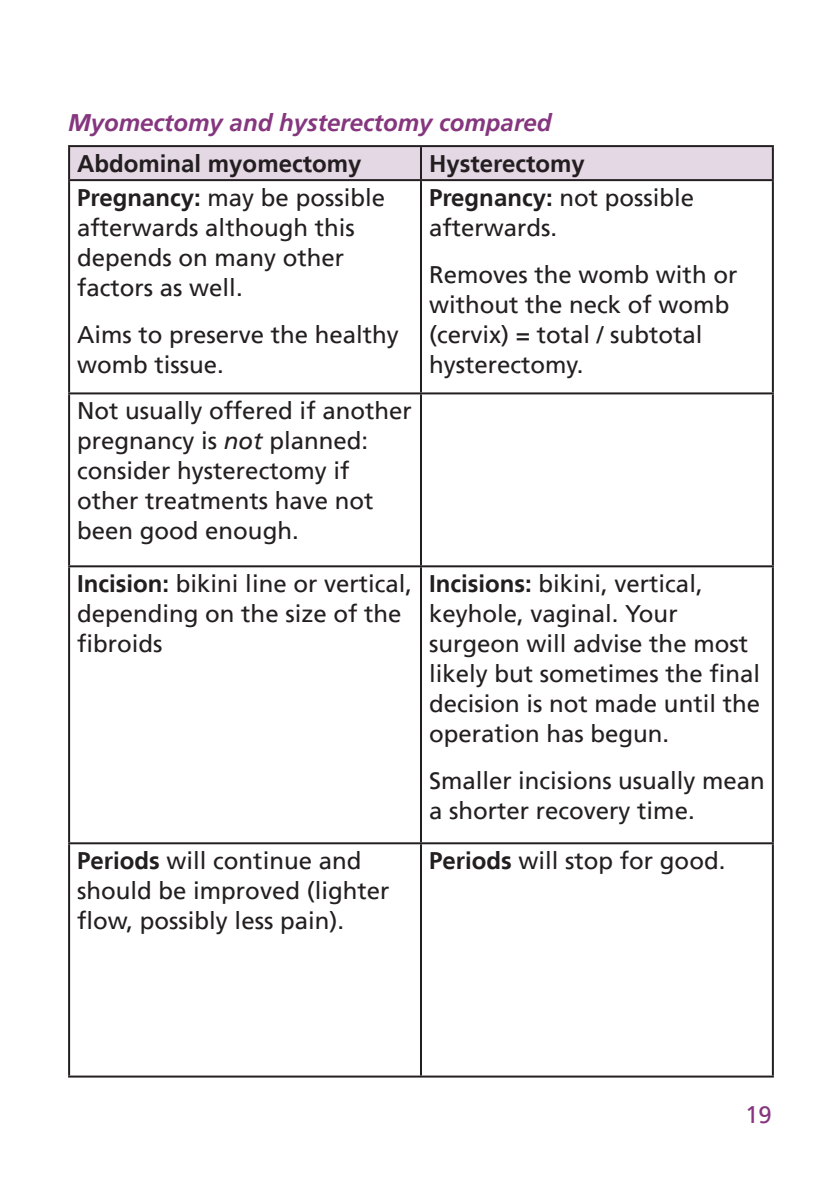
<style>
.page{position:relative;width:840px;height:1191px;background:#fff}
.page>*{position:absolute;margin:0;border:0;box-sizing:border-box;transform-origin:0 0}
.Body_Text{font:24px/30px "Frutiger LT";color:#231f20}
.Sub-sub_heading{font:italic 700 24px "Frutiger LT";color:#85367f}
.Body_Text-2{font:700 24px "Frutiger LT";color:#231f20}
.t1{font:24px "Frutiger LT";color:#85367f}
.s1{font-weight:700}
.s2{font-style:italic}
</style>
<div class="page">
<div style="left:70px;top:147px;width:701px;height:32px;background:#e4d8e5"></div>
<hr style="left:68px;top:145px;width:353px;height:2px;background:#231f20">
<hr style="left:68px;top:147px;width:2px;height:32px;background:#231f20">
<hr style="left:421px;top:145px;width:352px;height:2px;background:#231f20">
<hr style="left:420px;top:147px;width:2px;height:32px;background:#231f20">
<hr style="left:771px;top:147px;width:2px;height:32px;background:#231f20">
<hr style="left:68px;top:179px;width:353px;height:2px;background:#231f20">
<hr style="left:68px;top:181px;width:2px;height:211px;background:#231f20">
<hr style="left:421px;top:179px;width:352px;height:2px;background:#231f20">
<hr style="left:420px;top:181px;width:2px;height:211px;background:#231f20">
<hr style="left:771px;top:181px;width:2px;height:211px;background:#231f20">
<hr style="left:68px;top:392px;width:353px;height:2px;background:#231f20">
<hr style="left:68px;top:394px;width:2px;height:171px;background:#231f20">
<hr style="left:421px;top:392px;width:352px;height:2px;background:#231f20">
<hr style="left:420px;top:394px;width:2px;height:171px;background:#231f20">
<hr style="left:771px;top:394px;width:2px;height:171px;background:#231f20">
<hr style="left:68px;top:565px;width:353px;height:2px;background:#231f20">
<hr style="left:68px;top:567px;width:2px;height:275px;background:#231f20">
<hr style="left:421px;top:565px;width:352px;height:2px;background:#231f20">
<hr style="left:420px;top:567px;width:2px;height:275px;background:#231f20">
<hr style="left:771px;top:567px;width:2px;height:275px;background:#231f20">
<hr style="left:68px;top:842px;width:353px;height:2px;background:#231f20">
<hr style="left:68px;top:844px;width:2px;height:231px;background:#231f20">
<hr style="left:421px;top:842px;width:352px;height:2px;background:#231f20">
<hr style="left:420px;top:844px;width:2px;height:231px;background:#231f20">
<hr style="left:771px;top:844px;width:2px;height:231px;background:#231f20">
<hr style="left:68px;top:1075px;width:353px;height:2px;background:#231f20">
<hr style="left:421px;top:1075px;width:352px;height:2px;background:#231f20">
<p class="Sub-sub_heading" style="left:68px;top:109px;width:484px">Myomectomy and hysterectomy compared</p>
<p class="Body_Text-2" style="left:77px;top:150px;width:286px">Abdominal myomectomy</p>
<p class="Body_Text-2" style="left:429px;top:150px;width:157px">Hysterectomy</p>
<p class="Body_Text" style="left:77px;top:183px;width:309px"><span class="s1">Pregnancy:</span> may be possible afterwards although this depends on many other factors as well.</p>
<p class="Body_Text" style="left:77px;top:320px;width:323px">Aims to preserve the healthy womb tissue.</p>
<p class="Body_Text" style="left:429px;top:183px;width:266px"><span class="s1">Pregnancy:</span> not possible afterwards.</p>
<p class="Body_Text" style="left:429px;top:260px;width:310px">Removes the womb with or without the neck of womb (cervix) = total / subtotal hysterectomy.</p>
<p class="Body_Text" style="left:77px;top:396px;width:336px">Not usually offered if another pregnancy is <span class="s2">not</span> planned: consider hysterectomy if other treatments have not been good enough.</p>
<p class="Body_Text" style="left:77px;top:569px;width:336px"><span class="s1">Incision:</span> bikini line or vertical, depending on the size of the fibroids</p>
<p class="Body_Text" style="left:429px;top:569px;width:332px"><span class="s1">Incisions:</span> bikini, vertical, keyhole, vaginal. Your surgeon will advise the most likely but sometimes the final decision is not made until the operation has begun.</p>
<p class="Body_Text" style="left:429px;top:766px;width:337px">Smaller incisions usually mean a shorter recovery time.</p>
<p class="Body_Text" style="left:77px;top:846px;width:314px"><span class="s1">Periods</span> will continue and should be improved (lighter flow, possibly less pain).</p>
<p class="Body_Text" style="left:429px;top:846px;width:298px"><span class="s1">Periods</span> will stop for good.</p>
<p class="t1" style="left:744px;top:1101px;width:28px">19</p>
</div>
